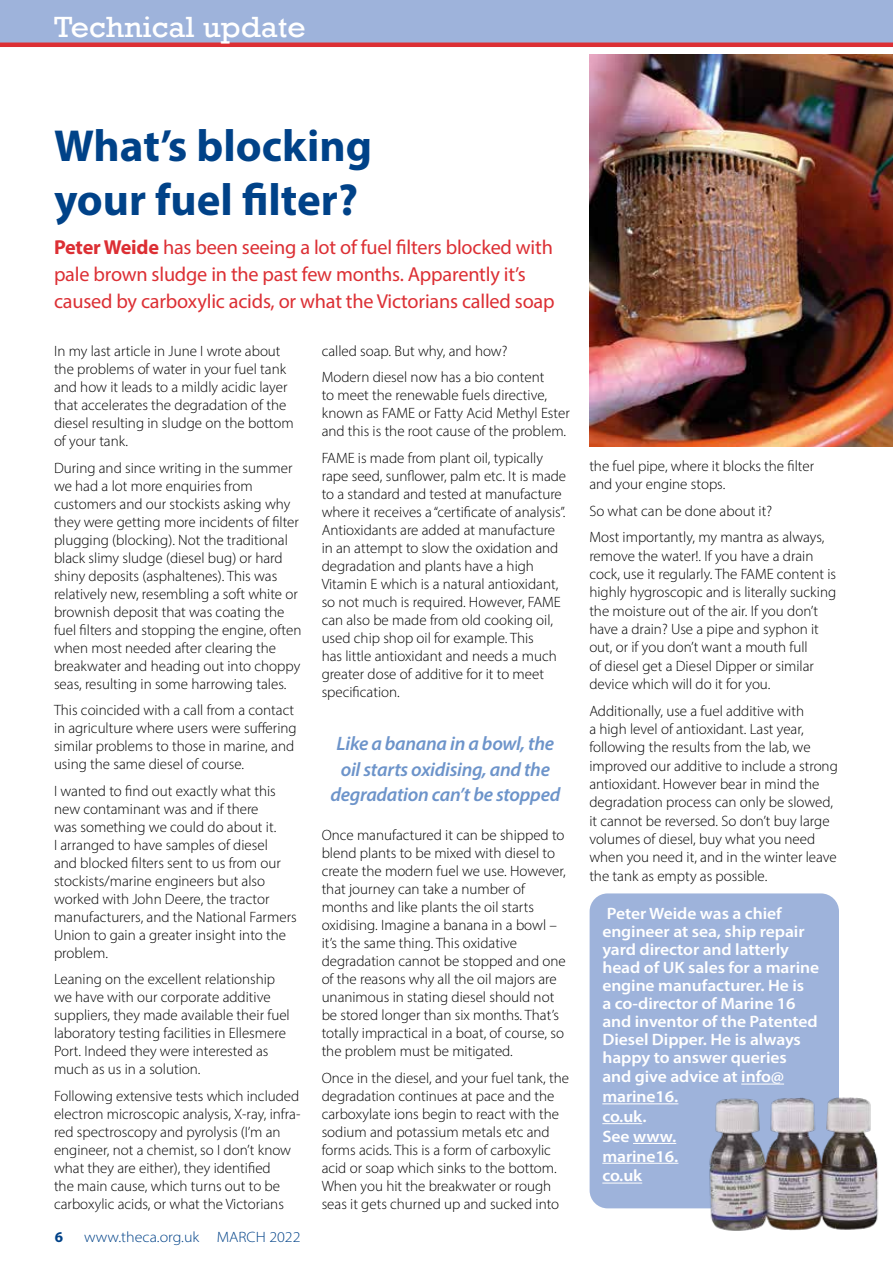
<style>
.page{position:relative;width:893px;height:1263px;background:#fff}
.page>*{position:absolute;margin:0;border:0;box-sizing:border-box;transform-origin:0 0}
.t1{font:700 45px/54px "Myriad Pro";color:#004288}
.t2{font:30px "Rockwell";color:#fff;scale:1.07 1}
.t3{font:20.25px/27px "Myriad Pro";letter-spacing:-.01em;color:#dc2f34}
.t4{font:italic 600 19.5px/25.5px "Myriad Pro";letter-spacing:-.015em;color:#6d94ca;text-align:center}
.t5{font:600 16.5px/18px "Myriad Pro";letter-spacing:-.005em;color:#fff;scale:1.07 1}
.t6{font:300 15px/18px "Myriad Pro";color:#000}
.t7{font:300 15px "Myriad Pro";color:#004288;scale:1.07 1}
.t8{font:700 15px "Myriad Pro";color:#004288}
.s1{font-weight:700}
</style>
<div class="page">
<div style="left:0;top:0;width:893px;height:44px;background:#9eb3db"></div>
<hr style="left:0;top:43px;width:893px;height:4px;background:#dc2f34">
<div style="left:590px;top:893px;width:249px;height:315px;background:#9eb3db;border-radius:18px"></div>
<hr style="left:741px;top:1084px;width:43px;height:1px;background:#fff">
<hr style="left:602px;top:1103px;width:76px;height:1px;background:#fff">
<hr style="left:602px;top:1123px;width:40px;height:1px;background:#fff">
<hr style="left:633px;top:1143px;width:43px;height:1px;background:#fff">
<hr style="left:602px;top:1163px;width:76px;height:1px;background:#fff">
<hr style="left:602px;top:1183px;width:40px;height:1px;background:#fff">
<img style="left:701px;top:1097px;width:178px;height:134px">
<img style="left:589px;top:54px;width:304px;height:392px">
<h2 class="t2" style="left:54px;top:9px;width:237px">Technical update</h2>
<h1 class="t1" style="left:54px;top:118px;width:320px">What’s blocking your fuel filter?</h1>
<h3 class="t3" style="left:54px;top:234px;width:502px"><span class="s1">Peter Weide</span> has been seeing a lot of fuel filters blocked with pale brown sludge in the past few months. Apparently it’s caused by carboxylic acids, or what the Victorians called soap</h3>
<p class="t6" style="left:54px;top:342px;width:241px">In my last article in June I wrote about the problems of water in your fuel tank and how it leads to a mildly acidic layer that accelerates the degradation of the diesel resulting in sludge on the bottom of your tank.</p>
<p class="t6" style="left:54px;top:458px;width:249px">During and since writing in the summer we had a lot more enquiries from customers and our stockists asking why they were getting more incidents of filter plugging (blocking). Not the traditional black slimy sludge (diesel bug) or hard shiny deposits (asphaltenes). This was relatively new, resembling a soft white or brownish deposit that was coating the fuel filters and stopping the engine, often when most needed after clearing the breakwater and heading out into choppy seas, resulting in some harrowing tales.</p>
<p class="t6" style="left:54px;top:701px;width:244px">This coincided with a call from a contact in agriculture where users were suffering similar problems to those in marine, and using the same diesel of course.</p>
<p class="t6" style="left:54px;top:781px;width:244px">I wanted to find out exactly what this new contaminant was and if there<br>was something we could do about it.<br>I arranged to have samples of diesel<br>and blocked filters sent to us from our stockists/marine engineers but also worked with John Deere, the tractor manufacturers, and the National Farmers Union to gain a greater insight into the problem.</p>
<p class="t6" style="left:54px;top:970px;width:237px">Leaning on the excellent relationship we have with our corporate additive suppliers, they made available their fuel laboratory testing facilities in Ellesmere Port. Indeed they were interested as much as us in a solution.</p>
<p class="t6" style="left:54px;top:1086px;width:248px">Following extensive tests which included electron microscopic analysis, X-ray, infra&shy;red spectroscopy and pyrolysis (I’m an engineer, not a chemist, so I don’t know what they are either), they identified<br>the main cause, which turns out to be carboxylic acids, or what the Victorians</p>
<p class="t6" style="left:322px;top:337px;width:224px;line-height:26.5px">called soap. But why, and how?<br>Modern diesel now has a bio content</p>
<p class="t6" style="left:322px;top:386px;width:250px">to meet the renewable fuels directive, known as FAME or Fatty Acid Methyl Ester and this is the root cause of the problem.</p>
<p class="t6" style="left:322px;top:449px;width:246px">FAME is made from plant oil, typically rape seed, sunflower, palm etc. It is made to a standard and tested at manufacture where it receives a “certificate of analysis”.<br>Antioxidants are added at manufacture in an attempt to slow the oxidation and degradation and plants have a high Vitamin E which is a natural antioxidant, so not much is required. However, FAME can also be made from old cooking oil, used chip shop oil for example. This<br>has little antioxidant and needs a much greater dose of additive for it to meet specification.</p>
<h3 class="t4" style="left:330px;top:730px;width:231px">Like a banana in a bowl, the oil starts oxidising, and the degradation can’t be stopped</h3>
<p class="t6" style="left:322px;top:826px;width:246px">Once manufactured it can be shipped to blend plants to be mixed with diesel to create the modern fuel we use. However, that journey can take a number of months and like plants the oil starts oxidising. Imagine a banana in a bowl – it’s the same thing. This oxidative degradation cannot be stopped and one of the reasons why all the oil majors are unanimous in stating diesel should not be stored longer than six months. That’s totally impractical in a boat, of course, so the problem must be mitigated.</p>
<p class="t6" style="left:322px;top:1069px;width:249px">Once in the diesel, and your fuel tank, the degradation continues at pace and the carboxylate ions begin to react with the sodium and potassium metals etc and forms acids. This is a form of carboxylic acid or soap which sinks to the bottom.<br>When you hit the breakwater or rough seas it gets churned up and sucked into</p>
<p class="t8" style="left:55px;top:1227px;width:10px">6</p>
<p class="t7" style="left:84px;top:1227px;width:204px">www.theca.org.uk MARCH 2022</p>
<p class="t6" style="left:589px;top:456px;width:226px">the fuel pipe, where it blocks the filter and your engine stops.</p>
<p class="t6" style="left:589px;top:497px;width:237px;line-height:26.8px">So what can be done about it?<br>Most importantly, my mantra as always,</p>
<p class="t6" style="left:589px;top:546px;width:248px">remove the water!. If you have a drain cock, use it regularly. The FAME content is highly hygroscopic and is literally sucking the moisture out of the air. If you don’t have a drain? Use a pipe and syphon it out, or if you don’t want a mouth full<br>of diesel get a Diesel Dipper or similar device which will do it for you.</p>
<p class="t6" style="left:589px;top:701px;width:250px">Additionally, use a fuel additive with<br>a high level of antioxidant. Last year, following the results from the lab, we improved our additive to include a strong antioxidant. However bear in mind the degradation process can only be slowed, it cannot be reversed. So don’t buy large volumes of diesel, buy what you need when you need it, and in the winter leave the tank as empty as possible.</p>
<p class="t5" style="left:602px;top:904px;width:204px">Peter Weide was a chief engineer at sea, ship repair yard director and latterly head of UK sales for a marine engine manufacturer. He is<br>a co-director of Marine 16 and inventor of the Patented<br>Diesel Dipper. He is always happy to answer queries</p>
<p class="t5" style="left:602px;top:1066px;width:171px;line-height:19.8px">and give advice at info@ marine16.<br>co.uk.<br>See www.<br>marine16.<br>co.uk</p>
</div>
